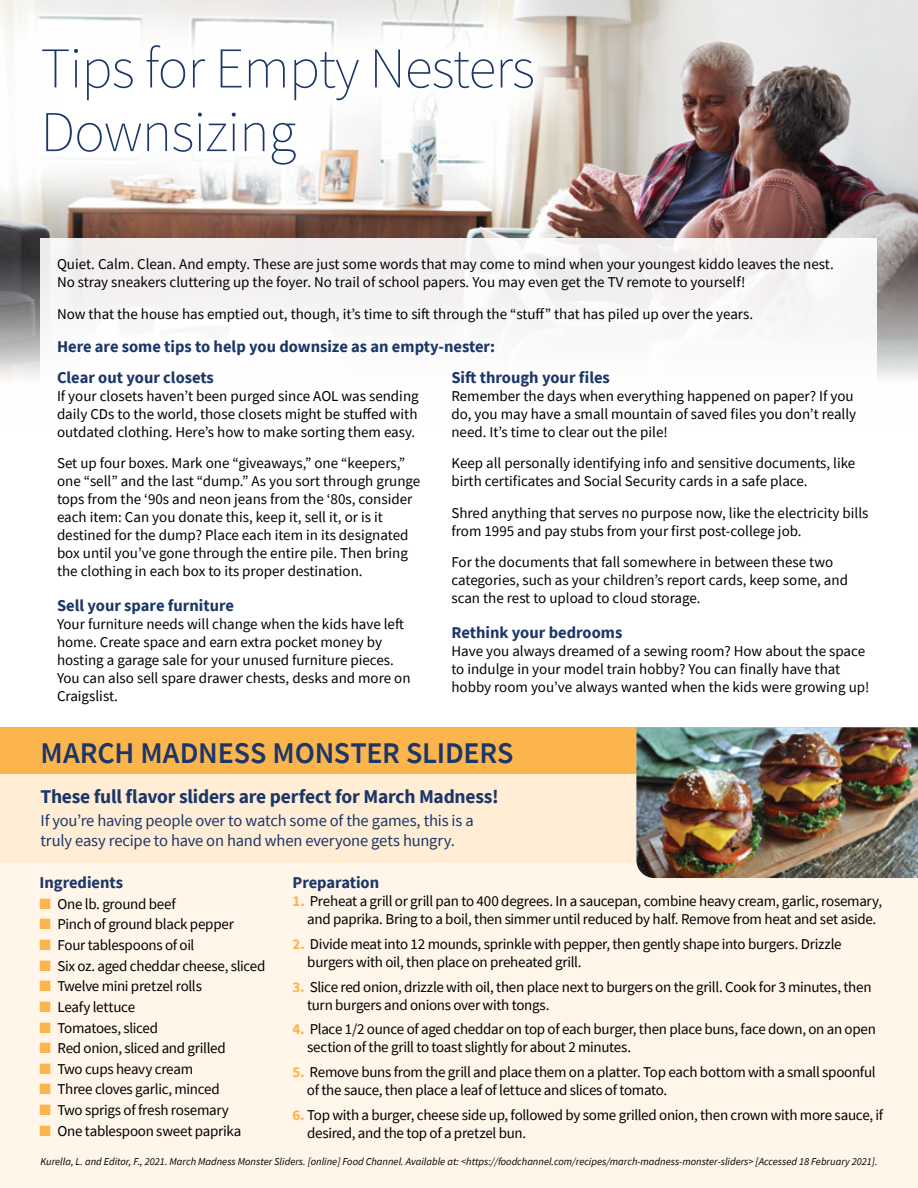
<style>
.page{position:relative;width:918px;height:1188px;background:#fff}
.page>*{position:absolute;margin:0;border:0;box-sizing:border-box;transform-origin:0 0}
.t1{font:200 57.6px/63.6px "Source Sans Pro";letter-spacing:-.015em;color:#1b3668}
.t2{font:600 30px "Source Sans Pro";letter-spacing:-.005em;color:#1b3668}
.t3{font:700 19.5px "Source Sans Pro";letter-spacing:-.01em;color:#1b3668}
.t4{font:700 16.5px "Source Sans Pro";color:#1b3668}
.t5{font:16.5px/19.8px "Source Sans Pro";letter-spacing:-.015em;color:#1b3668}
.t6{font:15px/18px "Source Sans Pro";letter-spacing:-.005em;color:#000}
.t7{font:italic 10.5px "Source Sans Pro";color:#000}
.s1{font-weight:700;color:#fcb44c}
.s2{color:#fcb44c}
</style>
<div class="page">
<img style="left:0;top:0;width:918px;height:379px">
<div style="left:40px;top:239px;width:837px;height:464px;background:#fff"></div>
<div style="left:0;top:765px;width:918px;height:423px;background:#fff5e8"></div>
<div style="left:0;top:770px;width:918px;height:93px;background:#ffedd5"></div>
<div style="left:0;top:727px;width:918px;height:47px;background:#fcb44c"></div>
<img style="left:636px;top:727px;width:282px;height:151px">
<svg style="left:0;top:0;width:603px;height:234px"></svg>
<p class="t1" style="left:40px;top:37px;width:496px">Tips for Empty Nesters<br>Downsizing</p>
<p class="t6" style="left:57px;top:255px;width:778px">Quiet. Calm. Clean. And empty. These are just some words that may come to mind when your youngest kiddo leaves the nest.<br>No stray sneakers cluttering up the foyer. No trail of school papers. You may even get the TV remote to yourself!</p>
<p class="t6" style="left:57px;top:305px;width:698px">Now that the house has emptied out, though, it’s time to sift through the “stuff” that has piled up over the years.</p>
<p class="t4" style="left:57px;top:336px;width:440px">Here are some tips to help you downsize as an empty-nester:</p>
<p class="t4" style="left:57px;top:366px;width:158px">Clear out your closets</p>
<p class="t6" style="left:57px;top:387px;width:363px;text-align:justify">If your closets haven’t been purged since AOL was sending daily CDs to the world, those closets might be stuffed with outdated clothing. Here’s how to make sorting them easy.</p>
<p class="t6" style="left:57px;top:454px;width:365px">Set up four boxes. Mark one “giveaways,” one “keepers,” one “sell” and the last “dump.” As you sort through grunge tops from the ‘90s and neon jeans from the ‘80s, consider each item: Can you donate this, keep it, sell it, or is it destined for the dump? Place each item in its designated box until you’ve gone through the entire pile. Then bring the clothing in each box to its proper destination.</p>
<p class="t4" style="left:57px;top:595px;width:179px">Sell your spare furniture</p>
<p class="t6" style="left:57px;top:615px;width:355px">Your furniture needs will change when the kids have left home. Create space and earn extra pocket money by hosting a garage sale for your unused furniture pieces.<br>You can also sell spare drawer chests, desks and more on Craigslist.</p>
<p class="t4" style="left:451px;top:366px;width:160px">Sift through your files</p>
<p class="t6" style="left:451px;top:387px;width:406px">Remember the days when everything happened on paper? If you do, you may have a small mountain of saved files you don’t really need. It’s time to clear out the pile!</p>
<p class="t6" style="left:451px;top:454px;width:405px">Keep all personally identifying info and sensitive documents, like birth certificates and Social Security cards in a safe place.</p>
<p class="t6" style="left:451px;top:504px;width:419px">Shred anything that serves no purpose now, like the electricity bills from 1995 and pay stubs from your first post-college job.</p>
<p class="t6" style="left:451px;top:553px;width:398px">For the documents that fall somewhere in between these two categories, such as your children’s report cards, keep some, and scan the rest to upload to cloud storage.</p>
<p class="t4" style="left:451px;top:622px;width:172px">Rethink your bedrooms</p>
<p class="t6" style="left:451px;top:642px;width:420px">Have you always dreamed of a sewing room? How about the space to indulge in your model train hobby? You can finally have that hobby room you’ve always wanted when the kids were growing up!</p>
<p class="t2" style="left:40px;top:734px;width:474px">MARCH MADNESS MONSTER SLIDERS</p>
<p class="t3" style="left:40px;top:783px;width:460px">These full flavor sliders are perfect for March Madness!</p>
<p class="t5" style="left:40px;top:811px;width:435px">If you’re having people over to watch some of the games, this is a truly easy recipe to have on hand when everyone gets hungry.</p>
<p class="t4" style="left:292px;top:872px;width:88px">Preparation</p>
<p class="t6" style="left:292px;top:892px;width:591px;text-align:center"><span class="s1">1.</span> Preheat a grill or grill pan to 400 degrees. In a saucepan, combine heavy cream, garlic, rosemary, and paprika. Bring to a boil, then simmer until reduced by half. Remove from heat and set aside.</p>
<p class="t6" style="left:307px;top:935px;width:536px;text-indent:-15px"><span class="s1">2.</span> Divide meat into 12 mounds, sprinkle with pepper, then gently shape into burgers. Drizzle burgers with oil, then place on preheated grill.</p>
<p class="t6" style="left:307px;top:978px;width:566px;text-indent:-15px"><span class="s1">3.</span> Slice red onion, drizzle with oil, then place next to burgers on the grill. Cook for 3 minutes, then turn burgers and onions over with tongs.</p>
<p class="t6" style="left:307px;top:1020px;width:570px;text-indent:-15px"><span class="s1">4.</span> Place 1/2 ounce of aged cheddar on top of each burger, then place buns, face down, on an open section of the grill to toast slightly for about 2 minutes.</p>
<p class="t6" style="left:307px;top:1063px;width:570px;text-indent:-14px"><span class="s1">5.</span> Remove buns from the grill and place them on a platter. Top each bottom with a small spoonful of the sauce, then place a leaf of lettuce and slices of tomato.</p>
<p class="t6" style="left:307px;top:1106px;width:578px;text-indent:-15px"><span class="s1">6.</span> Top with a burger, cheese side up, followed by some grilled onion, then crown with more sauce, if desired, and the top of a pretzel bun.</p>
<p class="t4" style="left:39px;top:872px;width:85px">Ingredients</p>
<p class="t6" style="left:39px;top:895px;width:138px"><span class="s2">■</span> One lb. ground beef</p>
<p class="t6" style="left:39px;top:915px;width:196px"><span class="s2">■</span> Pinch of ground black pepper</p>
<p class="t6" style="left:39px;top:936px;width:156px"><span class="s2">■</span> Four tablespoons of oil</p>
<p class="t6" style="left:39px;top:957px;width:228px"><span class="s2">■</span> Six oz. aged cheddar cheese, sliced</p>
<p class="t6" style="left:39px;top:977px;width:164px"><span class="s2">■</span> Twelve mini pretzel rolls</p>
<p class="t6" style="left:39px;top:998px;width:97px"><span class="s2">■</span> Leafy lettuce</p>
<p class="t6" style="left:39px;top:1018px;width:120px"><span class="s2">■</span> Tomatoes, sliced</p>
<p class="t6" style="left:39px;top:1039px;width:188px"><span class="s2">■</span> Red onion, sliced and grilled</p>
<p class="t6" style="left:39px;top:1060px;width:155px"><span class="s2">■</span> Two cups heavy cream</p>
<p class="t6" style="left:39px;top:1080px;width:182px"><span class="s2">■</span> Three cloves garlic, minced</p>
<p class="t6" style="left:39px;top:1101px;width:191px"><span class="s2">■</span> Two sprigs of fresh rosemary</p>
<p class="t6" style="left:39px;top:1122px;width:203px"><span class="s2">■</span> One tablespoon sweet paprika</p>
<p class="t7" style="left:40px;top:1155px;width:839px">Kurella, L. and Editor, F., 2021. March Madness Monster Sliders. [online] Food Channel. Available at: &lt;https://foodchannel.com/recipes/march-madness-monster-sliders&gt; [Accessed 18 February 2021].</p>
</div>
